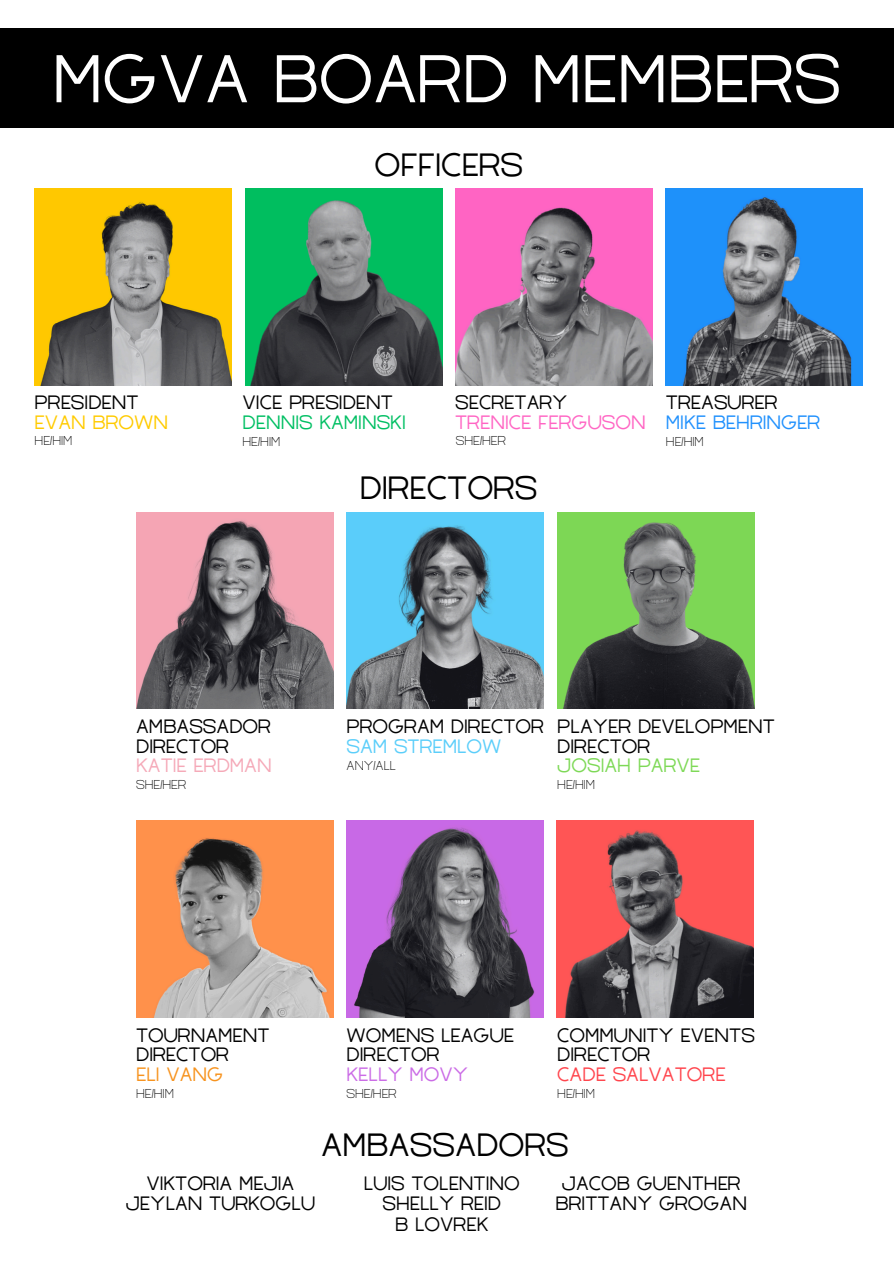
<style>
.page{position:relative;width:894px;height:1264px;background:#fff}
.page>*{position:absolute;margin:0;border:0;box-sizing:border-box;transform-origin:0 0}
.t1{font:700 67.5px "Filena";color:#fff}
.t2{font:700 32.25px "Filena";color:#000}
.t3{font:700 19.35px/19.4px "Filena";color:#000}
.t4{font:700 19.35px/19.4px "Filena";color:#00bf63}
.t5{font:700 19.35px/19.4px "Filena";color:#ff66c4}
.t6{font:700 19.35px/19.4px "Filena";color:#2191fd}
.t7{font:600 12.9px "Filena";color:#000}
.s1{color:#ffcb01}
.s2{color:#000}
.s3{color:#f5a9b8}
.s4{color:#5bcefa}
.s5{color:#7ed957}
.s6{color:#f7931e}
.s7{color:#cb6ce6}
.s8{color:#ff454d}
</style>
<div class="page">
<div style="left:0;top:28px;width:893px;height:99px;background:#000"></div>
<img style="left:35px;top:189px;width:196px;height:197px">
<img style="left:245px;top:189px;width:197px;height:197px">
<img style="left:665px;top:189px;width:197px;height:197px">
<img style="left:455px;top:189px;width:197px;height:197px">
<img style="left:136px;top:512px;width:197px;height:197px">
<img style="left:346px;top:512px;width:197px;height:197px">
<img style="left:557px;top:512px;width:197px;height:197px">
<img style="left:136px;top:820px;width:197px;height:197px">
<img style="left:346px;top:820px;width:197px;height:197px">
<img style="left:556px;top:820px;width:197px;height:197px">
<h1 class="t1" style="left:52px;top:55px;width:789px">MGVA BOARD MEMBERS</h1>
<h2 class="t2" style="left:374px;top:153px;width:150px">OFFICERS</h2>
<p class="t3" style="left:35px;top:395px;width:135px">PRESIDENT<br><span class="s1">EVAN BROWN</span></p>
<p class="t4" style="left:242px;top:395px;width:165px"><span class="s2">VICE PRESIDENT<br></span>DENNIS KAMINSKI</p>
<p class="t5" style="left:455px;top:395px;width:192px"><span class="s2">SECRETARY<br></span>TRENICE FERGUSON</p>
<h3 class="t6" style="left:665px;top:395px;width:156px"><span class="s2">TREASURER<br></span>MIKE BEHRINGER</h3>
<p class="t7" style="left:35px;top:435px;width:39px">HE/HIM</p>
<p class="t7" style="left:242px;top:436px;width:39px">HE/HIM</p>
<p class="t7" style="left:455px;top:435px;width:52px">SHE/HER</p>
<h3 class="t7" style="left:665px;top:436px;width:39px">HE/HIM</h3>
<p class="t2" style="left:360px;top:476px;width:179px">DIRECTORS</p>
<p class="t3" style="left:136px;top:718px;width:137px">AMBASSADOR<br>DIRECTOR<br><span class="s3">KATIE ERDMAN</span></p>
<h3 class="t3" style="left:346px;top:718px;width:199px">PROGRAM DIRECTOR<br><span class="s4">SAM STREMLOW</span></h3>
<p class="t3" style="left:557px;top:718px;width:219px">PLAYER DEVELOPMENT<br>DIRECTOR<br><span class="s5">JOSIAH PARVE</span></p>
<h2 class="t7" style="left:346px;top:760px;width:51px">ANY/ALL</h2>
<p class="t7" style="left:136px;top:780px;width:52px">SHE/HER</p>
<p class="t7" style="left:557px;top:780px;width:39px">HE/HIM</p>
<h3 class="t3" style="left:136px;top:1027px;width:135px">TOURNAMENT<br>DIRECTOR<br><span class="s6">ELI VANG</span></h3>
<p class="t3" style="left:346px;top:1027px;width:169px">WOMENS LEAGUE<br>DIRECTOR<br><span class="s7">KELLY MOVY</span></p>
<h3 class="t3" style="left:557px;top:1027px;width:199px">COMMUNITY EVENTS<br>DIRECTOR<br><span class="s8">CADE SALVATORE</span></h3>
<p class="t7" style="left:136px;top:1088px;width:39px">HE/HIM</p>
<h3 class="t7" style="left:346px;top:1088px;width:52px">SHE/HER</h3>
<h3 class="t7" style="left:557px;top:1088px;width:39px">HE/HIM</h3>
<p class="t2" style="left:321px;top:1133px;width:249px">AMBASSADORS</p>
<p class="t3" style="left:364px;top:1175px;width:157px;line-height:20.2px;text-align:center">LUIS TOLENTINO<br>SHELLY REID<br>B LOVREK</p>
<h3 class="t3" style="left:126px;top:1175px;width:191px;line-height:20.2px;text-align:center">VIKTORIA MEJIA<br>JEYLAN TURKOGLU</h3>
<p class="t3" style="left:555px;top:1174px;width:193px;line-height:20.2px;text-align:center">JACOB GUENTHER<br>BRITTANY GROGAN</p>
</div>
